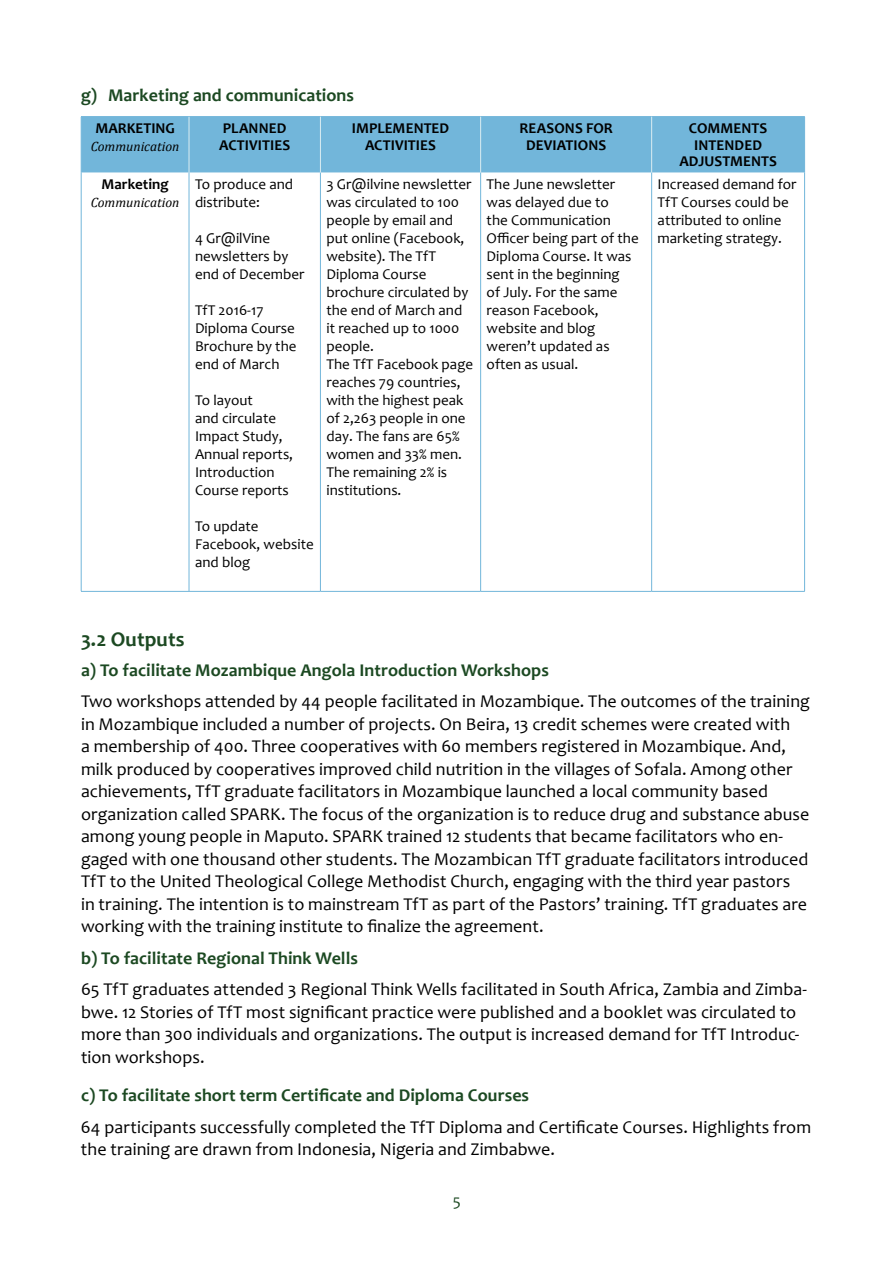
<style>
.page{position:relative;width:893px;height:1263px;background:#fff}
.page>*{position:absolute;margin:0;border:0;box-sizing:border-box;transform-origin:0 0}
.t1{font:700 21px "Candara";color:#1c4922}
.t2{font:18px/22.5px "Candara";letter-spacing:.005em;color:#000}
.t3{font:700 18px "Candara";letter-spacing:.005em;color:#1c4922}
.t4{font:16.5px "Candara";color:#1c4922}
.t5{font:15px/18px "Candara";color:#000}
.t6{font:700 15px/16.5px "Candara";letter-spacing:.005em;color:#000}
.t7{font:italic 13.5px "Cambria";color:#000}
</style>
<div class="page">
<div style="left:169px;top:443px;width:8px;height:11px;border:2px solid #fff;border-radius:2px"></div>
<div style="left:82px;top:117px;width:722px;height:55px;background:#72b6da"></div>
<hr style="left:189px;top:172px;width:1px;height:419px;background:#72b6da">
<hr style="left:320px;top:172px;width:1px;height:419px;background:#72b6da">
<hr style="left:480px;top:172px;width:1px;height:419px;background:#72b6da">
<hr style="left:651px;top:172px;width:1px;height:419px;background:#72b6da">
<hr style="left:81px;top:116px;width:108px;height:1px;background:#72b6da">
<hr style="left:81px;top:117px;width:1px;height:55px;background:#72b6da">
<hr style="left:189px;top:116px;width:131px;height:1px;background:#72b6da">
<hr style="left:320px;top:116px;width:161px;height:1px;background:#72b6da">
<hr style="left:481px;top:116px;width:171px;height:1px;background:#72b6da">
<hr style="left:652px;top:116px;width:153px;height:1px;background:#72b6da">
<hr style="left:804px;top:117px;width:1px;height:55px;background:#72b6da">
<hr style="left:189px;top:117px;width:1px;height:55px;background:#daedf2">
<hr style="left:320px;top:117px;width:1px;height:55px;background:#daedf2">
<hr style="left:480px;top:117px;width:1px;height:55px;background:#daedf2">
<hr style="left:651px;top:117px;width:1px;height:55px;background:#daedf2">
<hr style="left:81px;top:172px;width:1px;height:419px;background:#72b6da">
<hr style="left:804px;top:172px;width:1px;height:419px;background:#72b6da">
<hr style="left:81px;top:591px;width:108px;height:1px;background:#72b6da">
<hr style="left:189px;top:591px;width:131px;height:1px;background:#72b6da">
<hr style="left:320px;top:591px;width:161px;height:1px;background:#72b6da">
<hr style="left:481px;top:591px;width:171px;height:1px;background:#72b6da">
<hr style="left:652px;top:591px;width:153px;height:1px;background:#72b6da">
<p class="t3" style="left:81px;top:84px;width:275px">g) Marketing and communications</p>
<p class="t6" style="left:95px;top:120px;width:12px">MAR</p>
<p class="t6" style="left:127px;top:120px;width:50px">KETING</p>
<p class="t7" style="left:91px;top:137px;width:90px">Communication</p>
<p class="t6" style="left:219px;top:120px;width:64px">PLANNED<br>ACTIVITIES</p>
<p class="t6" style="left:365px;top:120px;width:64px;text-indent:-13px">IMPLEMENTED<br>ACTIVITIES</p>
<p class="t6" style="left:519px;top:120px;width:10px">REASONS</p>
<p class="t6" style="left:526px;top:120px;width:70px;text-indent:60px">FOR<br>DEVIATIONS</p>
<p class="t6" style="left:679px;top:120px;width:45px;text-align:center">COMMENTS<br>INTENDED<br>ADJUSTMENTS</p>
<p class="t6" style="left:102px;top:176px;width:69px">Marketing</p>
<p class="t7" style="left:91px;top:193px;width:90px">Communication</p>
<p class="t5" style="left:195px;top:175px;width:100px">To produce and distribute:</p>
<p class="t5" style="left:195px;top:229px;width:111px">4 Gr@ilVine newsletters by end of December</p>
<p class="t5" style="left:195px;top:301px;width:103px">TfT 2016-17<br>Diploma Course<br>Brochure by the end of March</p>
<p class="t5" style="left:195px;top:391px;width:100px">To layout<br>and circulate<br>Impact Study,<br>Annual reports,<br>Introduction<br>Course reports</p>
<p class="t5" style="left:195px;top:517px;width:120px">To update<br>Facebook, website and blog</p>
<p class="t5" style="left:326px;top:175px;width:148px">3 Gr@ilvine newsletter was circulated to 100 people by email and put online (Facebook, website). The TfT<br>Diploma Course brochure circulated by the end of March and it reached up to 1000 people.<br>The TfT Facebook page reaches 79 countries, with the highest peak of 2,263 people in one day. The fans are 65% women and 33% men.<br>The remaining 2% is institutions.</p>
<p class="t5" style="left:487px;top:175px;width:154px">The June newsletter was delayed due to<br>the Communication<br>Officer being part of the<br>Diploma Course. It was sent in the beginning<br>of July. For the same reason Facebook, website and blog weren’t updated as often as usual.</p>
<p class="t5" style="left:658px;top:175px;width:140px">Increased demand for<br>TfT Courses could be attributed to online marketing strategy.</p>
<p class="t1" style="left:81px;top:626px;width:105px">3.2 Outputs</p>
<p class="t3" style="left:81px;top:658px;width:469px">a) To facilitate Mozambique Angola Introduction Workshops</p>
<p class="t2" style="left:81px;top:690px;width:730px">Two workshops attended by 44 people facilitated in Mozambique. The outcomes of the training in Mozambique included a number of projects. On Beira, 13 credit schemes were created with<br>a membership of 400. Three cooperatives with 60 members registered in Mozambique. And, milk produced by cooperatives improved child nutrition in the villages of Sofala. Among other achievements, TfT graduate facilitators in Mozambique launched a local community based organization called SPARK. The focus of the organization is to reduce drug and substance abuse among young people in Maputo. SPARK trained 12 students that became facilitators who en&shy;gaged with one thousand other students. The Mozambican TfT graduate facilitators introduced TfT to the United Theological College Methodist Church, engaging with the third year pastors<br>in training. The intention is to mainstream TfT as part of the Pastors’ training. TfT graduates are working with the training institute to finalize the agreement.</p>
<p class="t3" style="left:81px;top:946px;width:278px">b) To facilitate Regional Think Wells</p>
<p class="t2" style="left:81px;top:978px;width:728px">65 TfT graduates attended 3 Regional Think Wells facilitated in South Africa, Zambia and Zimba&shy;bwe. 12 Stories of TfT most significant practice were published and a booklet was circulated to more than 300 individuals and organizations. The output is increased demand for TfT Introduc&shy;tion workshops.</p>
<p class="t3" style="left:81px;top:1084px;width:450px">c) To facilitate short term Certificate and Diploma Courses</p>
<p class="t2" style="left:81px;top:1115px;width:732px">64 participants successfully completed the TfT Diploma and Certificate Courses. Highlights from the training are drawn from Indonesia, Nigeria and Zimbabwe.</p>
<p class="t4" style="left:453px;top:1190px;width:10px">5</p>
</div>
